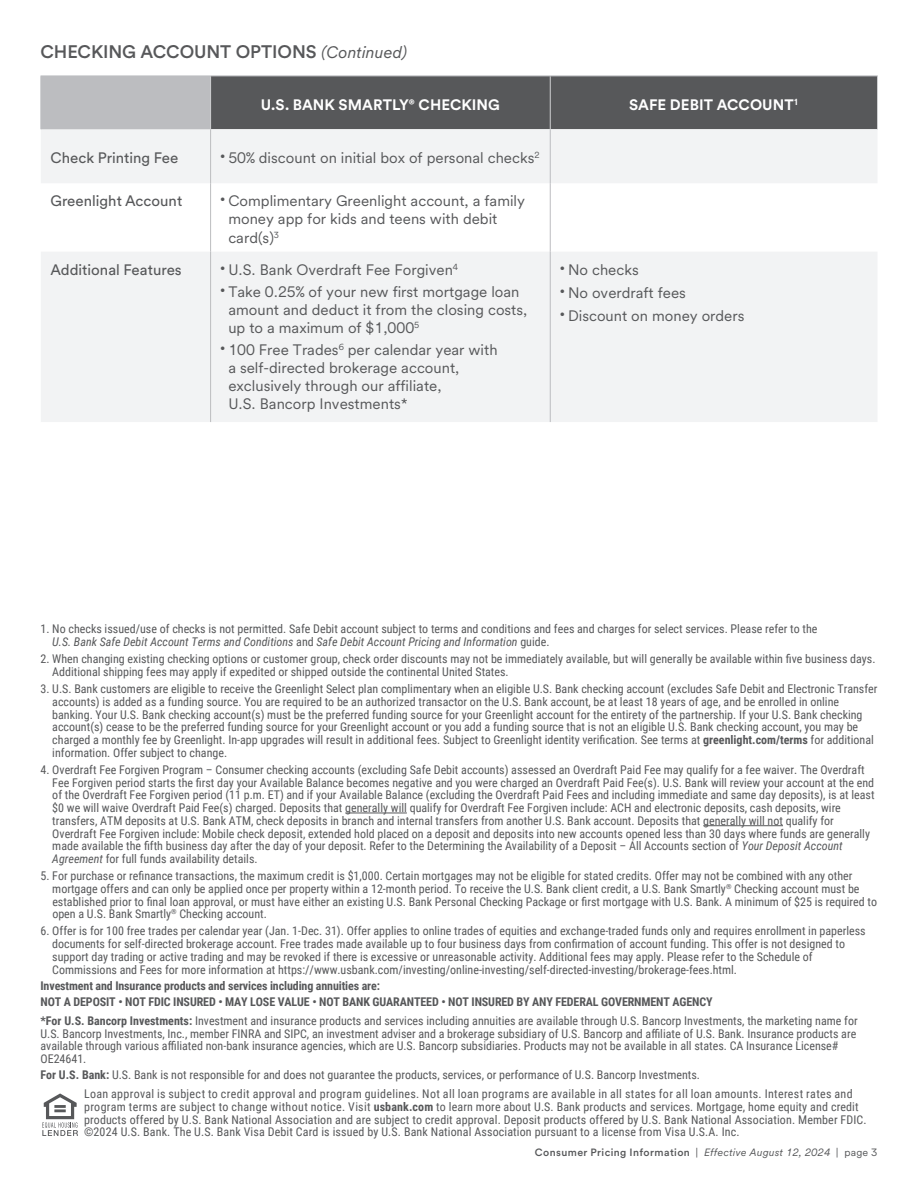
<style>
.page{position:relative;width:918px;height:1188px;background:#fff}
.page>*{position:absolute;margin:0;border:0;box-sizing:border-box;transform-origin:0 0}
.t1{font:500 18px "US Bank Circular";letter-spacing:-.005em;color:#57585a}
.t2{font:15px/18px "US Bank Circular";color:#57585a}
.t3{font:15px "US Bank Circular";color:#57585a}
.t4{font:700 15px "US Bank Circular";letter-spacing:.005em;color:#fff}
.t5{font:12px/12.8px "Roboto Condensed";color:#57585a}
.t6{font:700 12px "Roboto Condensed";letter-spacing:-.01em;color:#57585a}
.t7{font:500 10.5px "US Bank Circular";letter-spacing:.04em;color:#57585a}
.s1{font-weight:400;font-style:italic;font-size:16.5px}
.s2{font-size:13.5px}
.s3{font-style:italic}
.s4{font-weight:700}
.s5{font-weight:400}
.s6{font-weight:400;font-style:italic}
</style>
<div class="page">
<div style="left:41px;top:76px;width:170px;height:53px;background:#bcbdc0"></div>
<div style="left:211px;top:77px;width:666px;height:52px;background:#57585a"></div>
<svg style="left:41px;top:129px;width:837px;height:293px;fill:#f2f3f4"></svg>
<hr style="left:210px;top:129px;width:1px;height:54px;background:#bcbdc0">
<hr style="left:210px;top:183px;width:1px;height:69px;background:#bcbdc0">
<hr style="left:210px;top:252px;width:1px;height:170px;background:#bcbdc0">
<hr style="left:550px;top:129px;width:1px;height:54px;background:#bcbdc0">
<hr style="left:550px;top:183px;width:1px;height:69px;background:#bcbdc0">
<hr style="left:550px;top:252px;width:1px;height:170px;background:#bcbdc0">
<hr style="left:40px;top:76px;width:171px;height:1px;background:#bcbdc0">
<hr style="left:210px;top:76px;width:1px;height:53px;background:#cfd0d2">
<hr style="left:211px;top:76px;width:339px;height:1px;background:#bcbdc0">
<hr style="left:550px;top:76px;width:1px;height:53px;background:#cfd0d2">
<hr style="left:550px;top:76px;width:328px;height:1px;background:#bcbdc0">
<hr style="left:877px;top:76px;width:1px;height:53px;background:#cfd0d2">
<hr style="left:345px;top:813px;width:62px;height:1px;background:#57585a">
<hr style="left:703px;top:825px;width:80px;height:1px;background:#57585a">
<svg style="left:42px;top:1093px;width:36px;height:43px"></svg>
<h1 class="t1" style="left:40px;top:39px;width:368px">CHECKING ACCOUNT OPTIONS <span class="s1">(Continued)</span></h1>
<p class="t4" style="left:261px;top:94px;width:241px">U.S. BANK SMARTLY<span class="s2">®</span> CHECKING</p>
<p class="t4" style="left:629px;top:94px;width:171px">SAFE DEBIT ACCOUNT<sup>1</sup></p>
<p class="t3" style="left:51px;top:148px;width:129px">Check Printing Fee</p>
<p class="t2" style="left:220px;top:149px;width:321px"><sup>•</sup> 50% discount on initial box of personal checks<sup>2</sup></p>
<p class="t3" style="left:51px;top:191px;width:133px">Greenlight Account</p>
<p class="t2" style="left:228px;top:191px;width:298px;text-indent:-8px"><sup>•</sup> Complimentary Greenlight account, a family money app for kids and teens with debit card(s)<sup>3</sup></p>
<p class="t3" style="left:51px;top:259px;width:133px">Additional Features</p>
<p class="t2" style="left:220px;top:260px;width:239px"><sup>•</sup> U.S. Bank Overdraft Fee Forgiven<sup>4</sup></p>
<p class="t2" style="left:228px;top:282px;width:301px;text-indent:-8px"><sup>•</sup> Take 0.25% of your new first mortgage loan amount and deduct it from the closing costs, up to a maximum of $1,000<sup>5</sup></p>
<p class="t2" style="left:228px;top:340px;width:271px;text-indent:-8px"><sup>•</sup> 100 Free Trades<sup>6</sup> per calendar year with a self-directed brokerage account, exclusively through our affiliate,<br>U.S. Bancorp Investments*</p>
<p class="t2" style="left:560px;top:260px;width:80px"><sup>•</sup> No checks</p>
<p class="t2" style="left:560px;top:283px;width:128px"><sup>•</sup> No overdraft fees</p>
<p class="t2" style="left:560px;top:306px;width:186px"><sup>•</sup> Discount on money orders</p>
<p class="t5" style="left:52px;top:622px;width:767px;text-indent:-12px">1. No checks issued/use of checks is not permitted. Safe Debit account subject to terms and conditions and fees and charges for select services. Please refer to the<br><span class="s3">U.S. Bank Safe Debit Account Terms and Conditions</span> and <span class="s3">Safe Debit Account Pricing and Information</span> guide.</p>
<p class="t5" style="left:52px;top:652px;width:825px;text-indent:-12px">2. When changing existing checking options or customer group, check order discounts may not be immediately available, but will generally be available within five business days.<br>Additional shipping fees may apply if expedited or shipped outside the continental United States.</p>
<p class="t5" style="left:52px;top:682px;width:827px;text-indent:-12px">3. U.S. Bank customers are eligible to receive the Greenlight Select plan complimentary when an eligible U.S. Bank checking account (excludes Safe Debit and Electronic Transfer accounts) is added as a funding source. You are required to be an authorized transactor on the U.S. Bank account, be at least 18 years of age, and be enrolled in online banking. Your U.S. Bank checking account(s) must be the preferred funding source for your Greenlight account for the entirety of the partnership. If your U.S. Bank checking account(s) cease to be the preferred funding source for your Greenlight account or you add a funding source that is not an eligible U.S. Bank checking account, you may be charged a monthly fee by Greenlight. In-app upgrades will result in additional fees. Subject to Greenlight identity verification. See terms at <span class="s4">greenlight.com/terms</span> for additional information. Offer subject to change.</p>
<p class="t5" style="left:52px;top:763px;width:824px;text-indent:-12px">4. Overdraft Fee Forgiven Program – Consumer checking accounts (excluding Safe Debit accounts) assessed an Overdraft Paid Fee may qualify for a fee waiver. The Overdraft Fee Forgiven period starts the first day your Available Balance becomes negative and you were charged an Overdraft Paid Fee(s). U.S. Bank will review your account at the end of the Overdraft Fee Forgiven period (11 p.m. ET) and if your Available Balance (excluding the Overdraft Paid Fees and including immediate and same day deposits), is at least $0 we will waive Overdraft Paid Fee(s) charged. Deposits that generally will qualify for Overdraft Fee Forgiven include: ACH and electronic deposits, cash deposits, wire transfers, ATM deposits at U.S. Bank ATM, check deposits in branch and internal transfers from another U.S. Bank account. Deposits that generally will not qualify for Overdraft Fee Forgiven include: Mobile check deposit, extended hold placed on a deposit and deposits into new accounts opened less than 30 days where funds are generally made available the fifth business day after the day of your deposit. Refer to the Determining the Availability of a Deposit – All Accounts section of <span class="s3">Your Deposit Account Agreement</span> for full funds availability details.</p>
<p class="t5" style="left:52px;top:869px;width:826px;text-indent:-12px">5. For purchase or refinance transactions, the maximum credit is $1,000. Certain mortgages may not be eligible for stated credits. Offer may not be combined with any other mortgage offers and can only be applied once per property within a 12-month period. To receive the U.S. Bank client credit, a U.S. Bank Smartly<sup>®</sup> Checking account must be established prior to final loan approval, or must have either an existing U.S. Bank Personal Checking Package or first mortgage with U.S. Bank. A minimum of $25 is required to open a U.S. Bank Smartly<sup>®</sup> Checking account.</p>
<p class="t5" style="left:52px;top:924px;width:815px;text-indent:-12px">6. Offer is for 100 free trades per calendar year (Jan. 1-Dec. 31). Offer applies to online trades of equities and exchange-traded funds only and requires enrollment in paperless documents for self-directed brokerage account. Free trades made available up to four business days from confirmation of account funding. This offer is not designed to support day trading or active trading and may be revoked if there is excessive or unreasonable activity. Additional fees may apply. Please refer to the Schedule of Commissions and Fees for more information at https://www.usbank.com/investing/online-investing/self-directed-investing/brokerage-fees.html.</p>
<p class="t6" style="left:41px;top:977px;width:341px">Investment and Insurance products and services including annuities are:</p>
<p class="t6" style="left:41px;top:993px;width:674px">NOT A DEPOSIT • NOT FDIC INSURED • MAY LOSE VALUE • NOT BANK GUARANTEED • NOT INSURED BY ANY FEDERAL GOVERNMENT AGENCY</p>
<p class="t5" style="left:41px;top:1014px;width:819px"><span class="s4">*For U.S. Bancorp Investments:</span> Investment and insurance products and services including annuities are available through U.S. Bancorp Investments, the marketing name for U.S. Bancorp Investments, Inc., member FINRA and SIPC, an investment adviser and a brokerage subsidiary of U.S. Bancorp and affiliate of U.S. Bank. Insurance products are available through various affiliated non-bank insurance agencies, which are U.S. Bancorp subsidiaries. Products may not be available in all states. CA Insurance License# OE24641.</p>
<p class="t5" style="left:41px;top:1068px;width:661px"><span class="s4">For U.S. Bank:</span> U.S. Bank is not responsible for and does not guarantee the products, services, or performance of U.S. Bancorp Investments.</p>
<p class="t5" style="left:84px;top:1087px;width:784px">Loan approval is subject to credit approval and program guidelines. Not all loan programs are available in all states for all loan amounts. Interest rates and program terms are subject to change without notice. Visit <span class="s4">usbank.com</span> to learn more about U.S. Bank products and services. Mortgage, home equity and credit products offered by U.S. Bank National Association and are subject to credit approval. Deposit products offered by U.S. Bank National Association. Member FDIC. ©2024 U.S. Bank. The U.S. Bank Visa Debit Card is issued by U.S. Bank National Association pursuant to a license from Visa U.S.A. Inc.</p>
<p class="t7" style="left:535px;top:1145px;width:344px">Consumer Pricing Information <span class="s5">|</span> <span class="s6">Effective August 12, 2024</span> <span class="s5">| page 3</span></p>
</div>
